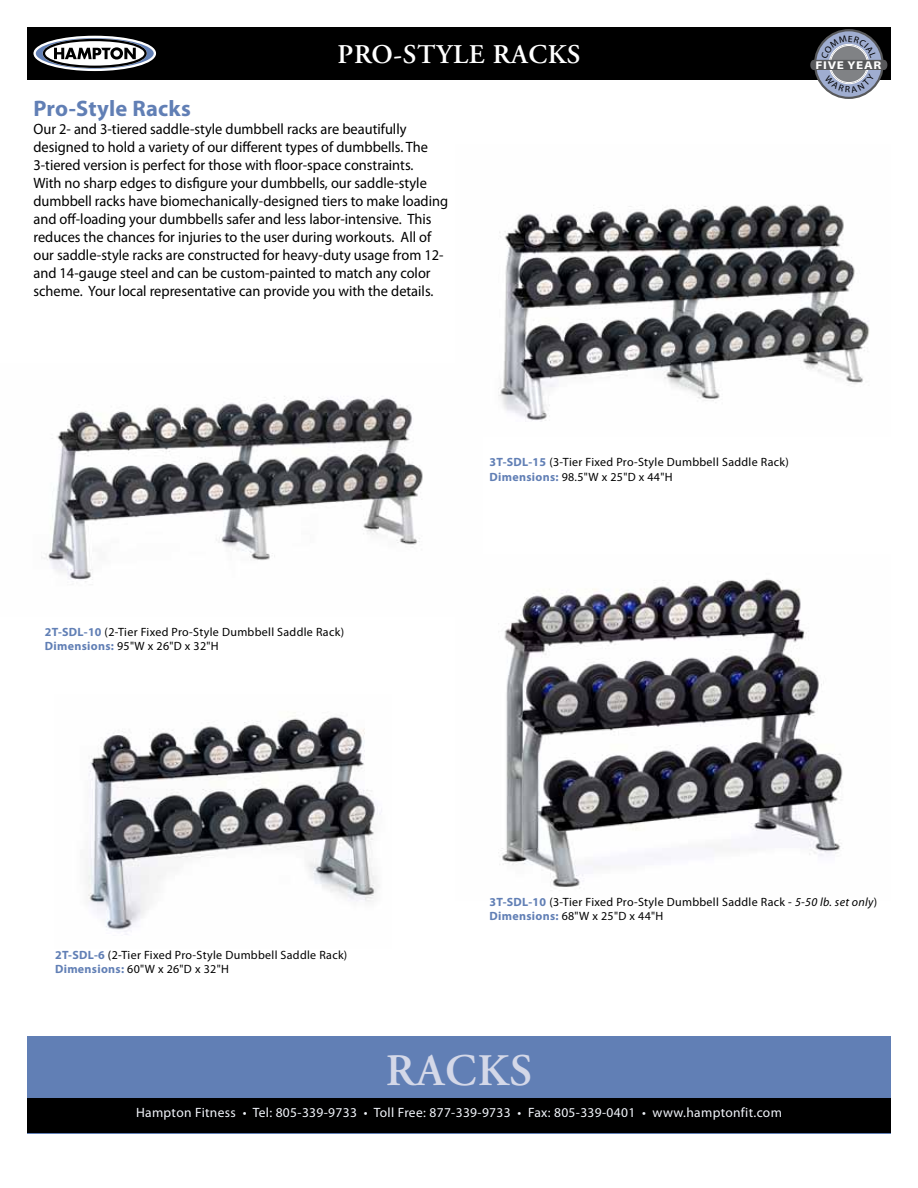
<style>
.page{position:relative;width:918px;height:1188px;background:#fff}
.page>*{position:absolute;margin:0;border:0;box-sizing:border-box;transform-origin:0 0}
.t1{font:600 45px "Adobe Garamond";letter-spacing:.025em;color:#d4d8e8}
.t2{font:600 27px "Adobe Garamond";letter-spacing:.025em;color:#fff}
.t3{font:700 22.5px "Myriad Pro";letter-spacing:.01em;color:#617fb5}
.t4{font:15px/18px "Myriad Pro";color:#000;scale:.96 1}
.t5{font:13.5px "Myriad Pro";letter-spacing:.025em;color:#f1f4fa}
.t6{font:12px/14.4px "Myriad Pro";letter-spacing:.025em;color:#000}
.t7{font:700 11.4px "Myriad";letter-spacing:.05em;color:#fff;scale:1.18 1}
.s1{font-weight:700;color:#617fb5}
.s2{font-style:italic}
</style>
<div class="page">
<div style="left:27px;top:27px;width:864px;height:53px;background:#000"></div>
<div style="left:27px;top:1037px;width:864px;height:97px;background:#617fb5"></div>
<div style="left:27px;top:1098px;width:864px;height:35px;background:#000"></div>
<svg style="left:815px;top:30px;width:68px;height:68px"></svg>
<div style="left:814px;top:29px;width:70px;height:70px;border:2px solid #58595b;border-radius:50%"></div>
<svg style="left:33px;top:35px;width:123px;height:37px"></svg>
<img style="left:498px;top:205px;width:372px;height:217px">
<img style="left:498px;top:578px;width:345px;height:309px">
<img style="left:41px;top:396px;width:382px;height:186px">
<img style="left:87px;top:712px;width:295px;height:223px">
<svg style="left:810px;top:36px;width:77px;height:57px"></svg>
<h2 class="t2" style="left:337px;top:40px;width:245px">PRO-STYLE RACKS</h2>
<h3 class="t3" style="left:33px;top:94px;width:159px">Pro-Style Racks</h3>
<p class="t4" style="left:33px;top:120px;width:433px">Our 2- and 3-tiered saddle-style dumbbell racks are beautifully designed to hold a variety of our different types of dumbbells. The 3-tiered version is perfect for those with floor-space constraints.<br>With no sharp edges to disfigure your dumbbells, our saddle-style dumbbell racks have biomechanically-designed tiers to make loading and off-loading your dumbbells safer and less labor-intensive. This reduces the chances for injuries to the user during workouts. All of our saddle-style racks are constructed for heavy-duty usage from 12- and 14-gauge steel and can be custom-painted to match any color scheme. Your local representative can provide you with the details.</p>
<p class="t7" style="left:816px;top:59px;width:57px">FIVE YEAR</p>
<p class="t6" style="left:45px;top:624px;width:301px"><span class="s1">2T-SDL-10</span> (2-Tier Fixed Pro-Style Dumbbell Saddle Rack)<br><span class="s1">Dimensions:</span> 95"W x 26"D x 32"H</p>
<p class="t6" style="left:490px;top:455px;width:301px"><span class="s1">3T-SDL-15</span> (3-Tier Fixed Pro-Style Dumbbell Saddle Rack)<br><span class="s1">Dimensions:</span> 98.5"W x 25"D x 44"H</p>
<p class="t6" style="left:55px;top:947px;width:294px"><span class="s1">2T-SDL-6</span> (2-Tier Fixed Pro-Style Dumbbell Saddle Rack)<br><span class="s1">Dimensions:</span> 60"W x 26"D x 32"H</p>
<p class="t6" style="left:490px;top:894px;width:389px"><span class="s1">3T-SDL-10</span> (3-Tier Fixed Pro-Style Dumbbell Saddle Rack - <span class="s2">5-50 lb. set only</span>)<br><span class="s1">Dimensions:</span> 68"W x 25"D x 44"H</p>
<h1 class="t1" style="left:386px;top:1046px;width:148px">RACKS</h1>
<p class="t5" style="left:136px;top:1104px;width:647px">Hampton Fitness • Tel: 805-339-9733 • Toll Free: 877-339-9733 • Fax: 805-339-0401 • www.hamptonfit.com</p>
</div>
